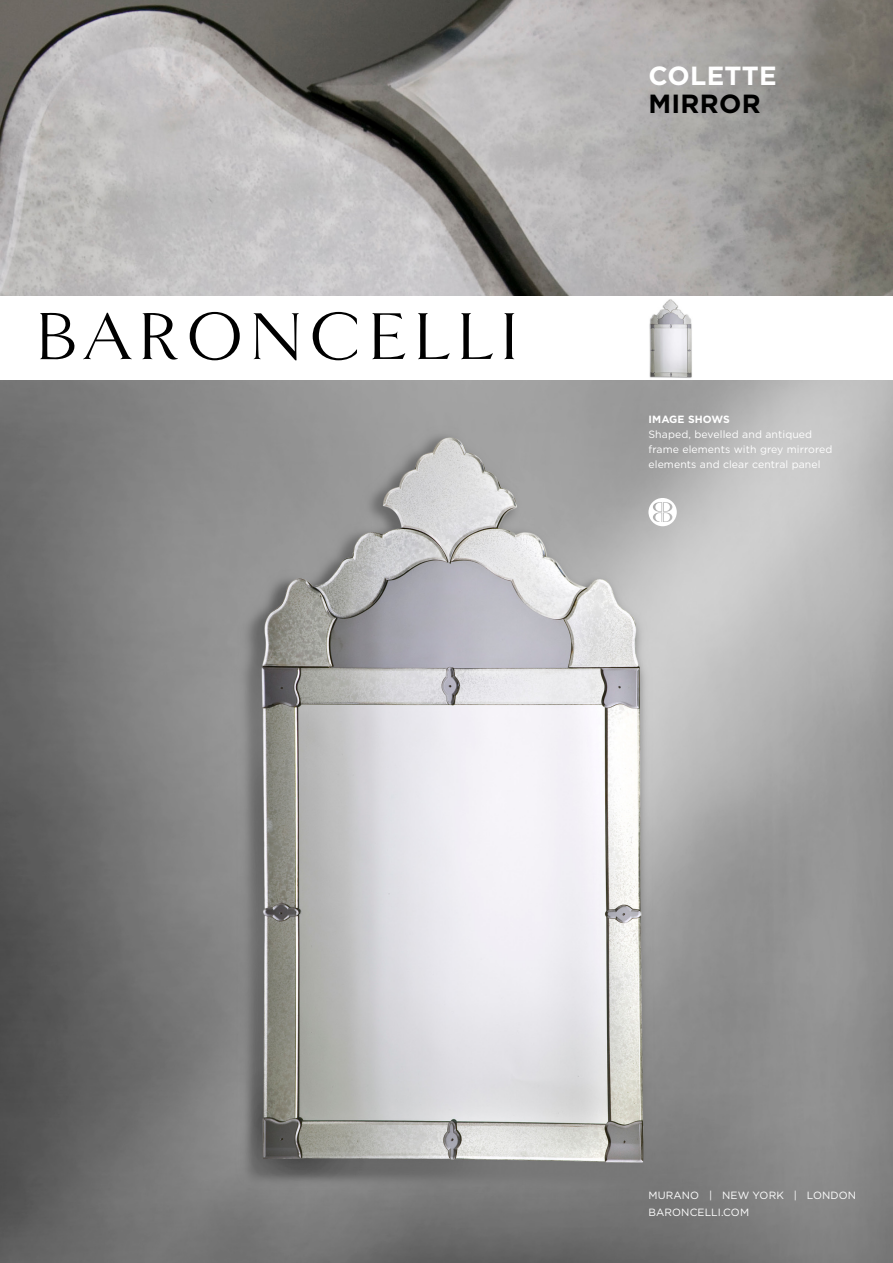
<style>
.page{position:relative;width:893px;height:1263px;background:#fff}
.page>*{position:absolute;margin:0;border:0;box-sizing:border-box;transform-origin:0 0}
.t1{font:700 26.25px "Gotham";color:#fff}
.t2{font:700 26.25px "Gotham";color:#000}
.t3{font:10.5px/15px "Gotham";letter-spacing:.01em;color:#fff}
.t4{font:700 10.5px "Gotham";letter-spacing:.01em;color:#fff}
</style>
<div class="page">
<img style="left:0;top:380px;width:893px;height:883px">
<svg style="left:40px;top:312px;width:475px;height:48px"></svg>
<svg style="left:648px;top:498px;width:29px;height:28px"></svg>
<img style="left:649px;top:299px;width:43px;height:79px">
<img style="left:0;top:0;width:893px;height:296px">
<h1 class="t1" style="left:648px;top:60px;width:38px">COLETTE</h1>
<h1 class="t2" style="left:648px;top:87px;width:42px">MIRROR</h1>
<p class="t4" style="left:648px;top:413px;width:83px">IMAGE SHOWS</p>
<p class="t3" style="left:648px;top:427px;width:186px">Shaped, bevelled and antiqued frame elements with grey mirrored elements and clear central panel</p>
<p class="t3" style="left:648px;top:1187px;width:209px;line-height:16.5px">MURANO | NEW YORK | LONDON<br>Baroncelli</p>
<p class="t3" style="left:721px;top:1204px;width:12px">.com</p>
</div>
